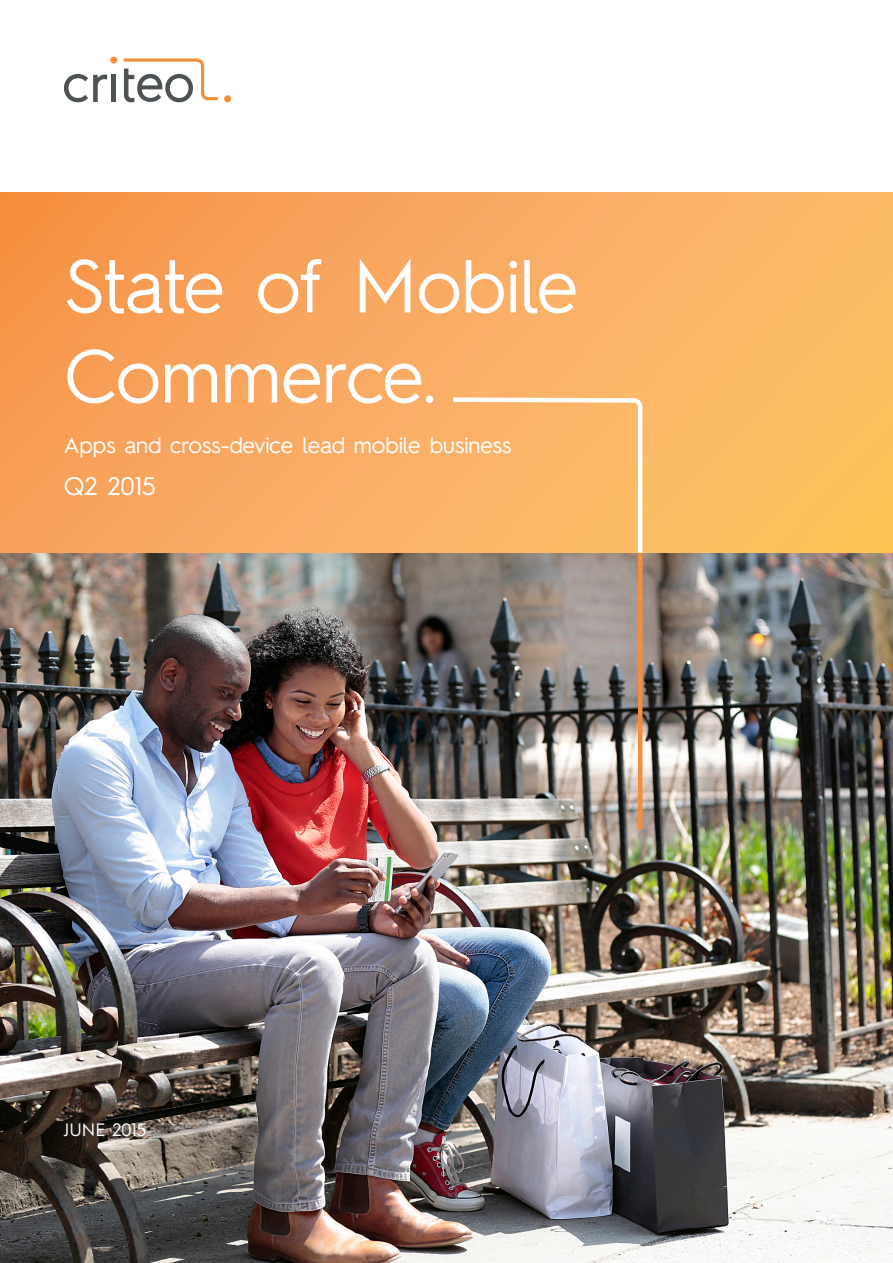
<style>
.page{position:relative;width:893px;height:1263px;background:#fff}
.page>*{position:absolute;margin:0;border:0;box-sizing:border-box;transform-origin:0 0}
.t1{font:75px/90px "Hurme Geometric Sans 2";letter-spacing:-.02em;color:#fff}
.t2{font:25.5px "Hurme Geometric Sans 2";color:#fff}
.t3{font:22.5px "Hurme Geometric Sans 2";color:#fff}
.t4{font:18px "Hurme Geometric Sans 2";color:#fff}
</style>
<div class="page">
<img style="left:0;top:553px;width:893px;height:710px">
<svg style="left:0;top:192px;width:893px;height:361px;background:#f9ac5f"></svg>
<hr style="left:112px;top:75px;width:4px;height:27px;background:#4d5255">
<svg style="left:64px;top:74px;width:43px;height:28px"></svg>
<div style="left:110px;top:57px;width:7px;height:7px;background:#f68d38;border-radius:50%"></div>
<div style="left:224px;top:95px;width:7px;height:7px;background:#f68d38;border-radius:50%"></div>
<svg style="left:124px;top:58px;width:94px;height:44px"></svg>
<svg style="left:449px;top:395px;width:196px;height:162px;background:#f9b971"></svg>
<hr style="left:638px;top:553px;width:4px;height:276px;background:#f68d38">
<p class="t1" style="left:64px;top:236px;width:516px">State of Mobile<br>Commerce.</p>
<p class="t3" style="left:64px;top:429px;width:449px">Apps and cross-device lead mobile business</p>
<p class="t2" style="left:64px;top:468px;width:94px">Q2 2015</p>
<p class="t4" style="left:64px;top:1117px;width:84px">JUNE 2015</p>
</div>
